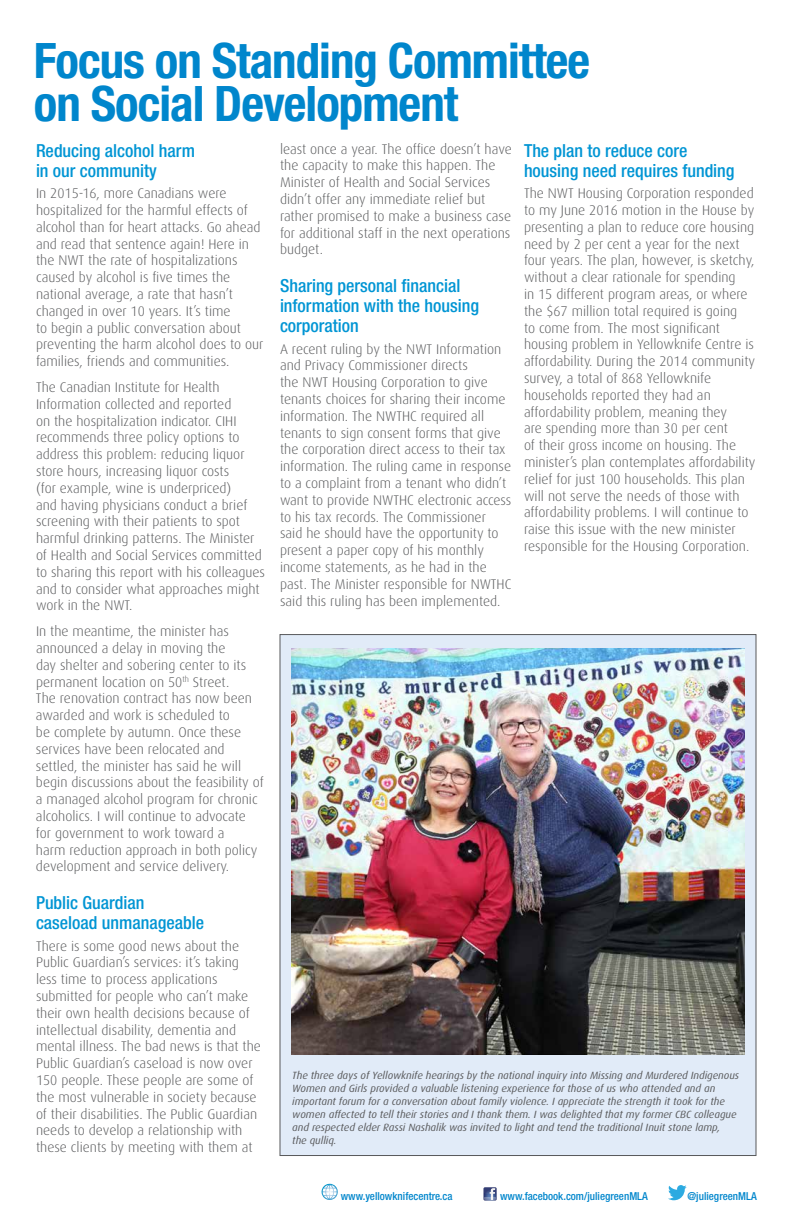
<style>
.page{position:relative;width:792px;height:1224px;background:#fff}
.page>*{position:absolute;margin:0;border:0;box-sizing:border-box;transform-origin:0 0}
.t1{font:700 condensed 49px/43px "Helvetica Neue";letter-spacing:-.02em;color:#0086cc}
.t2{font:500 condensed 18px/20px "Helvetica Neue";color:#0095d4}
.t3{font:300 14px/16.8px "Dax";color:#58595b}
.t4{font:500 condensed 11px "Helvetica Neue";color:#0086cc}
.t5{font:italic 10.5px/13px "Dax";color:#5a5b5d}
</style>
<div class="page">
<div style="left:280px;top:634px;width:476px;height:522px;background:#e1ebf8;border:1px solid #58595b"></div>
<svg style="left:483px;top:1187px;width:14px;height:14px"></svg>
<svg style="left:484px;top:1187px;width:13px;height:14px"></svg>
<svg style="left:668px;top:1185px;width:19px;height:15px"></svg>
<svg style="left:321px;top:1184px;width:17px;height:16px"></svg>
<img style="left:291px;top:648px;width:453px;height:407px">
<h1 class="t1" style="left:34px;top:38px;width:558px">Focus on Standing Committee on Social Development</h1>
<p class="t2" style="left:36px;top:140px;width:161px">Reducing alcohol harm in our community</p>
<p class="t3" style="left:36px;top:185px;width:229px">In 2015-16, more Canadians were hospitalized for the harmful effects of alcohol than for heart attacks. Go ahead and read that sentence again! Here in the NWT the rate of hospitalizations caused by alcohol is five times the national average, a rate that hasn’t changed in over 10 years. It’s time<br>to begin a public conversation about preventing the harm alcohol does to our families, friends and communities.</p>
<p class="t3" style="left:36px;top:379px;width:231px">The Canadian Institute for Health Information collected and reported<br>on the hospitalization indicator. CIHI recommends three policy options to address this problem: reducing liquor store hours, increasing liquor costs<br>(for example, wine is underpriced)<br>and having physicians conduct a brief screening with their patients to spot harmful drinking patterns. The Minister of Health and Social Services committed to sharing this report with his colleagues and to consider what approaches might work in the NWT.</p>
<p class="t3" style="left:36px;top:623px;width:229px">In the meantime, the minister has announced a delay in moving the<br>day shelter and sobering center to its permanent location on 50<sup>th</sup> Street.<br>The renovation contract has now been awarded and work is scheduled to<br>be complete by autumn. Once these services have been relocated and settled, the minister has said he will begin discussions about the feasibility of a managed alcohol program for chronic alcoholics. I will continue to advocate for government to work toward a<br>harm reduction approach in both policy development and service delivery.</p>
<p class="t2" style="left:36px;top:893px;width:170px">Public Guardian caseload unmanageable</p>
<p class="t3" style="left:36px;top:938px;width:227px">There is some good news about the Public Guardian’s services: it’s taking less time to process applications submitted for people who can’t make their own health decisions because of intellectual disability, dementia and mental illness. The bad news is that the Public Guardian’s caseload is now over 150 people. These people are some of the most vulnerable in society because of their disabilities. The Public Guardian needs to develop a relationship with these clients by meeting with them at</p>
<p class="t3" style="left:280px;top:141px;width:233px">least once a year. The office doesn’t have the capacity to make this happen. The Minister of Health and Social Services didn’t offer any immediate relief but rather promised to make a business case for additional staff in the next operations budget.</p>
<p class="t2" style="left:280px;top:276px;width:201px">Sharing personal financial information with the housing corporation</p>
<p class="t3" style="left:280px;top:341px;width:233px">A recent ruling by the NWT Information and Privacy Commissioner directs<br>the NWT Housing Corporation to give tenants choices for sharing their income information. The NWTHC required all tenants to sign consent forms that give the corporation direct access to their tax information. The ruling came in response to a complaint from a tenant who didn’t want to provide NWTHC electronic access to his tax records. The Commissioner said he should have the opportunity to present a paper copy of his monthly income statements, as he had in the past. The Minister responsible for NWTHC said this ruling has been implemented.</p>
<p class="t2" style="left:524px;top:140px;width:212px">The plan to reduce core housing need requires funding</p>
<p class="t3" style="left:524px;top:185px;width:233px">The NWT Housing Corporation responded to my June 2016 motion in the House by presenting a plan to reduce core housing need by 2 per cent a year for the next four years. The plan, however, is sketchy, without a clear rationale for spending<br>in 15 different program areas, or where the $67 million total required is going<br>to come from. The most significant housing problem in Yellowknife Centre is affordability. During the 2014 community survey, a total of 868 Yellowknife households reported they had an affordability problem, meaning they<br>are spending more than 30 per cent<br>of their gross income on housing. The minister’s plan contemplates affordability relief for just 100 households. This plan will not serve the needs of those with affordability problems. I will continue to raise this issue with the new minister responsible for the Housing Corporation.</p>
<p class="t5" style="left:292px;top:1069px;width:448px">The three days of Yellowknife hearings by the national inquiry into Missing and Murdered Indigenous Women and Girls provided a valuable listening experience for those of us who attended and an important forum for a conversation about family violence. I appreciate the strength it took for the women affected to tell their stories and I thank them. I was delighted that my former CBC colleague and respected elder Rassi Nashalik was invited to light and tend the traditional Inuit stone lamp,<br>the qulliq.</p>
<p class="t4" style="left:341px;top:1189px;width:113px">www.yellowknifecentre.ca</p>
<p class="t4" style="left:500px;top:1189px;width:149px">www.facebook.com/juliegreenMLA</p>
<p class="t4" style="left:687px;top:1189px;width:71px">@juliegreenMLA</p>
</div>
